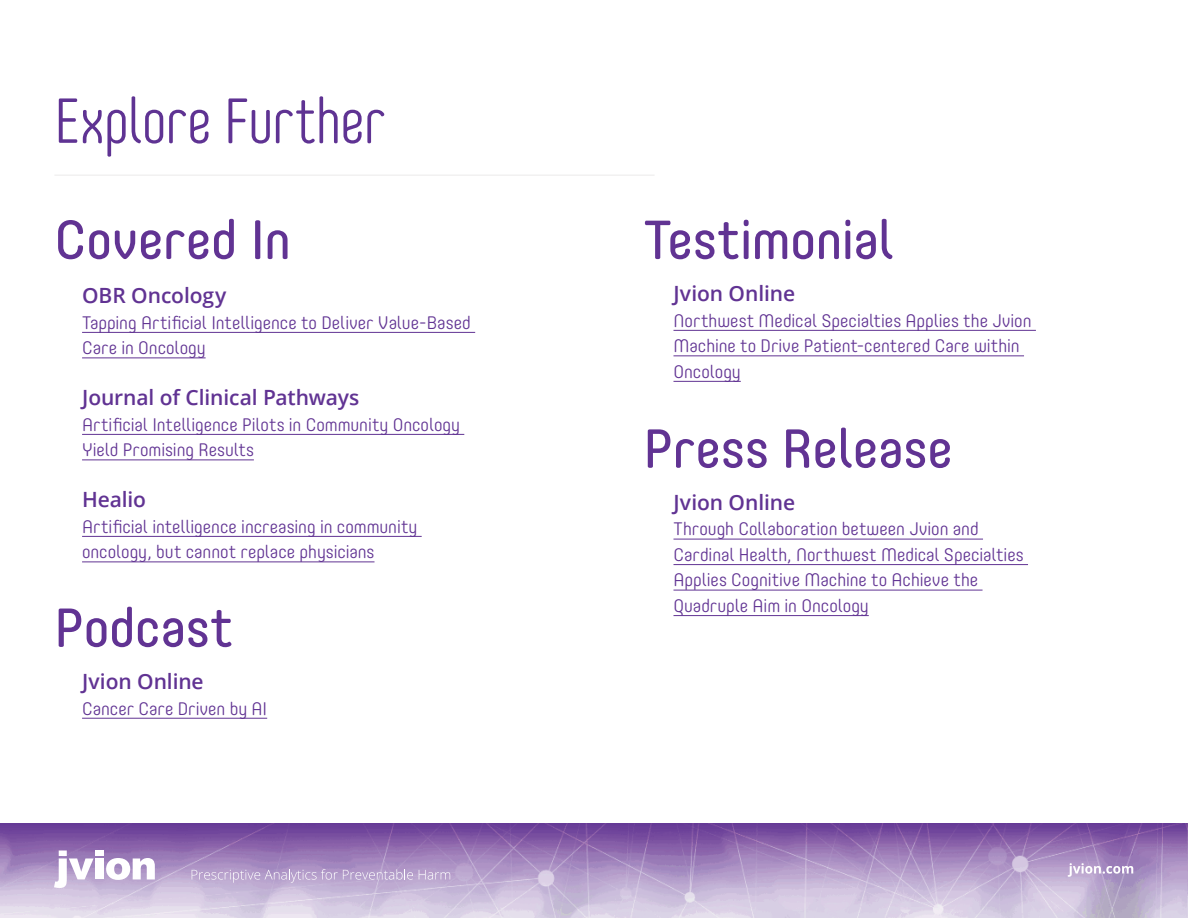
<style>
.page{position:relative;width:1188px;height:918px;background:#fff}
.page>*{position:absolute;margin:0;border:0;box-sizing:border-box;transform-origin:0 0}
.t1{font:300 condensed 63px "Core Mellow";letter-spacing:-.01em;color:#5f3393}
.t2{font:54px "Core Mellow";letter-spacing:-.01em;color:#613393}
.t3{font:600 21px "Open Sans";letter-spacing:-.005em;color:#613393}
.t4{font:300 18px/25.5px "Core Mellow";letter-spacing:-.005em;color:#613393}
</style>
<div class="page">
<img style="left:0;top:823px;width:1188px;height:95px">
<svg style="left:54px;top:850px;width:40px;height:38px"></svg>
<div style="left:95px;top:850px;width:8px;height:6px;background:#fff"></div>
<div style="left:95px;top:858px;width:8px;height:21px;background:#fff"></div>
<svg style="left:106px;top:858px;width:49px;height:22px"></svg>
<svg style="left:192px;top:869px;width:221px;height:14px;background:#bfabd2"></svg>
<svg style="left:419px;top:870px;width:31px;height:10px"></svg>
<svg style="left:1068px;top:863px;width:65px;height:14px"></svg>
<hr style="left:82px;top:332px;width:393px;height:1px;background:#613393">
<hr style="left:82px;top:358px;width:124px;height:1px;background:#613393">
<hr style="left:82px;top:434px;width:382px;height:1px;background:#613393">
<hr style="left:82px;top:460px;width:172px;height:1px;background:#613393">
<hr style="left:82px;top:536px;width:340px;height:1px;background:#613393">
<hr style="left:82px;top:562px;width:293px;height:1px;background:#613393">
<hr style="left:54px;top:175px;width:601px;height:1px;background:#231f20">
<hr style="left:674px;top:330px;width:362px;height:1px;background:#613393">
<hr style="left:674px;top:356px;width:350px;height:1px;background:#613393">
<hr style="left:674px;top:381px;width:67px;height:1px;background:#613393">
<hr style="left:674px;top:539px;width:309px;height:1px;background:#613393">
<hr style="left:674px;top:564px;width:354px;height:1px;background:#613393">
<hr style="left:674px;top:590px;width:309px;height:1px;background:#613393">
<hr style="left:674px;top:615px;width:195px;height:1px;background:#613393">
<hr style="left:82px;top:718px;width:185px;height:1px;background:#613393">
<h1 class="t1" style="left:54px;top:74px;width:332px">Explore Further</h1>
<h2 class="t2" style="left:54px;top:199px;width:238px">Covered In</h2>
<p class="t3" style="left:82px;top:281px;width:146px">OBR Oncology</p>
<p class="t4" style="left:82px;top:309px;width:390px">Tapping Artificial Intelligence to Deliver Value-Based<br>Care in Oncology</p>
<p class="t3" style="left:82px;top:383px;width:279px">Journal of Clinical Pathways</p>
<p class="t4" style="left:82px;top:411px;width:379px">Artificial Intelligence Pilots in Community Oncology<br>Yield Promising Results</p>
<p class="t3" style="left:82px;top:485px;width:66px">Healio</p>
<p class="t4" style="left:82px;top:513px;width:337px">Artificial intelligence increasing in community oncology, but cannot replace physicians</p>
<h2 class="t2" style="left:54px;top:587px;width:180px">Podcast</h2>
<p class="t3" style="left:82px;top:667px;width:123px">Jvion Online</p>
<p class="t4" style="left:82px;top:694px;width:187px">Cancer Care Driven by AI</p>
<h2 class="t2" style="left:644px;top:199px;width:252px">Testimonial</h2>
<p class="t3" style="left:674px;top:279px;width:123px">Jvion Online</p>
<p class="t4" style="left:674px;top:307px;width:360px">Northwest Medical Specialties Applies the Jvion<br>Machine to Drive Patient-centered Care within<br>Oncology</p>
<h2 class="t2" style="left:644px;top:408px;width:311px">Press Release</h2>
<p class="t3" style="left:674px;top:488px;width:123px">Jvion Online</p>
<p class="t4" style="left:674px;top:515px;width:352px">Through Collaboration between Jvion and Cardinal Health, Northwest Medical Specialties Applies Cognitive Machine to Achieve the Quadruple Aim in Oncology</p>
</div>
